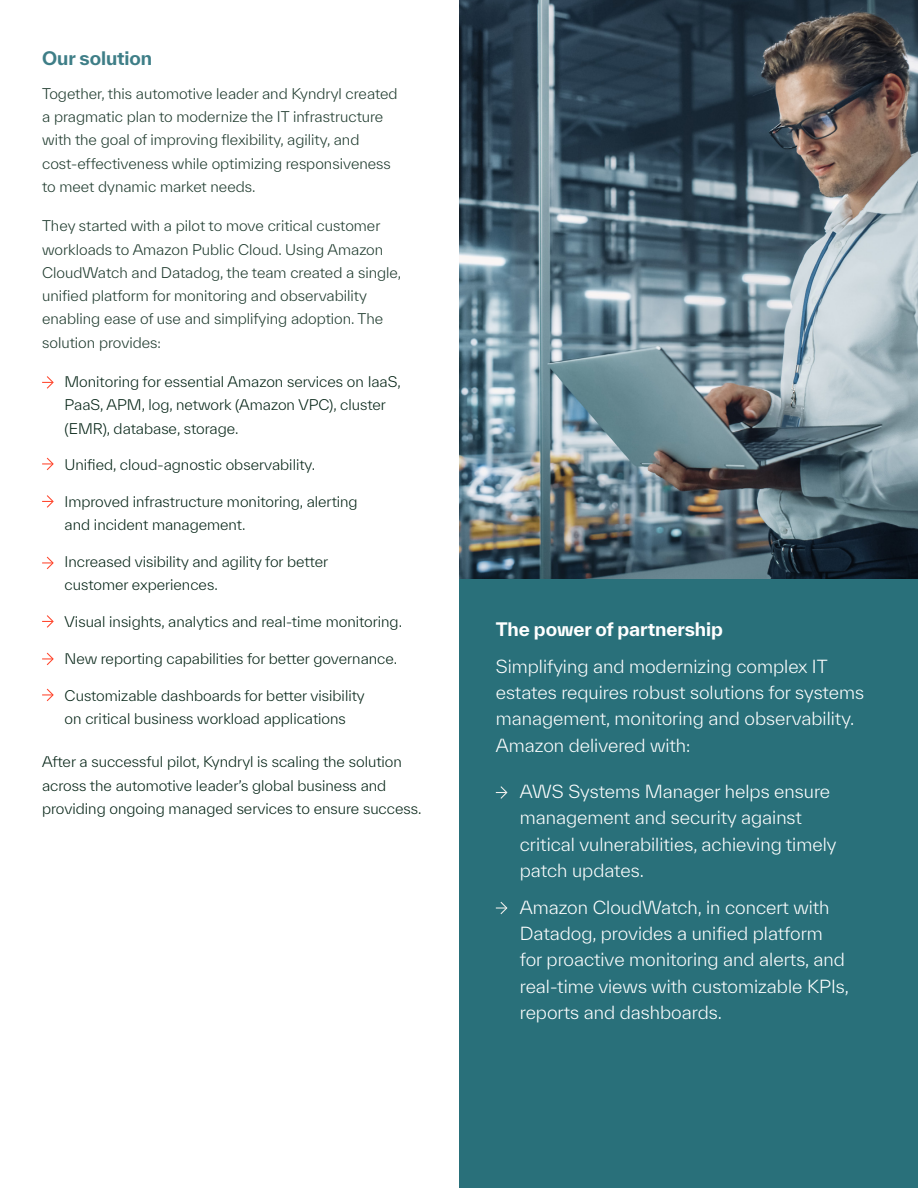
<style>
.page{position:relative;width:918px;height:1188px;background:#fff}
.page>*{position:absolute;margin:0;border:0;box-sizing:border-box;transform-origin:0 0}
.t1{font:700 18px "TWK Everett";letter-spacing:-.005em;color:#fff}
.t2{font:700 18px "TWK Everett";letter-spacing:-.005em;color:#3e7e87}
.t3{font:300 17.4px/26.2px "TWK Everett";color:#fff}
.t4{font:300 14.25px/23.2px "TWK Everett";color:#042315}
.t5{font:300 14.25px/23.2px "TWK Everett";color:#1d392c}
</style>
<div class="page">
<div style="left:459px;top:577px;width:459px;height:611px;background:#29707a"></div>
<img style="left:459px;top:0;width:459px;height:579px">
<svg style="left:42px;top:376px;width:12px;height:13px"></svg>
<svg style="left:42px;top:457px;width:12px;height:13px"></svg>
<svg style="left:42px;top:495px;width:12px;height:13px"></svg>
<svg style="left:42px;top:556px;width:12px;height:13px"></svg>
<svg style="left:42px;top:615px;width:12px;height:13px"></svg>
<svg style="left:42px;top:652px;width:12px;height:13px"></svg>
<svg style="left:42px;top:688px;width:12px;height:13px"></svg>
<svg style="left:496px;top:786px;width:12px;height:13px"></svg>
<svg style="left:496px;top:901px;width:12px;height:14px"></svg>
<p class="t2" style="left:42px;top:45px;width:112px">Our solution</p>
<p class="t5" style="left:42px;top:82px;width:357px">Together, this automotive leader and Kyndryl created a pragmatic plan to modernize the IT infrastructure with the goal of improving flexibility, agility, and cost-effectiveness while optimizing responsiveness to meet dynamic market needs.</p>
<p class="t5" style="left:42px;top:214px;width:361px">They started with a pilot to move critical customer workloads to Amazon Public Cloud. Using Amazon CloudWatch and Datadog, the team created a single, unified platform for monitoring and observability enabling ease of use and simplifying adoption. The solution provides:</p>
<p class="t4" style="left:65px;top:370px;width:338px">Monitoring for essential Amazon services on IaaS,<br>PaaS, APM, log, network (Amazon VPC), cluster (EMR), database, storage.</p>
<p class="t4" style="left:65px;top:453px;width:252px">Unified, cloud-agnostic observability.</p>
<p class="t4" style="left:65px;top:490px;width:295px">Improved infrastructure monitoring, alerting and incident management.</p>
<p class="t4" style="left:65px;top:550px;width:265px">Increased visibility and agility for better customer experiences.</p>
<p class="t4" style="left:65px;top:610px;width:339px">Visual insights, analytics and real-time monitoring.</p>
<p class="t4" style="left:65px;top:647px;width:334px">New reporting capabilities for better governance.</p>
<p class="t4" style="left:65px;top:684px;width:302px">Customizable dashboards for better visibility on critical business workload applications</p>
<p class="t4" style="left:42px;top:750px;width:381px">After a successful pilot, Kyndryl is scaling the solution across the automotive leader’s global business and providing ongoing managed services to ensure success.</p>
<p class="t1" style="left:496px;top:616px;width:229px">The power of partnership</p>
<p class="t3" style="left:496px;top:653px;width:370px">Simplifying and modernizing complex IT estates requires robust solutions for systems management, monitoring and observability.<br>Amazon delivered with:</p>
<p class="t3" style="left:520px;top:778px;width:318px">AWS Systems Manager helps ensure management and security against critical vulnerabilities, achieving timely patch updates.</p>
<p class="t3" style="left:520px;top:894px;width:331px">Amazon CloudWatch, in concert with Datadog, provides a unified platform for proactive monitoring and alerts, and real-time views with customizable KPIs, reports and dashboards.</p>
</div>
